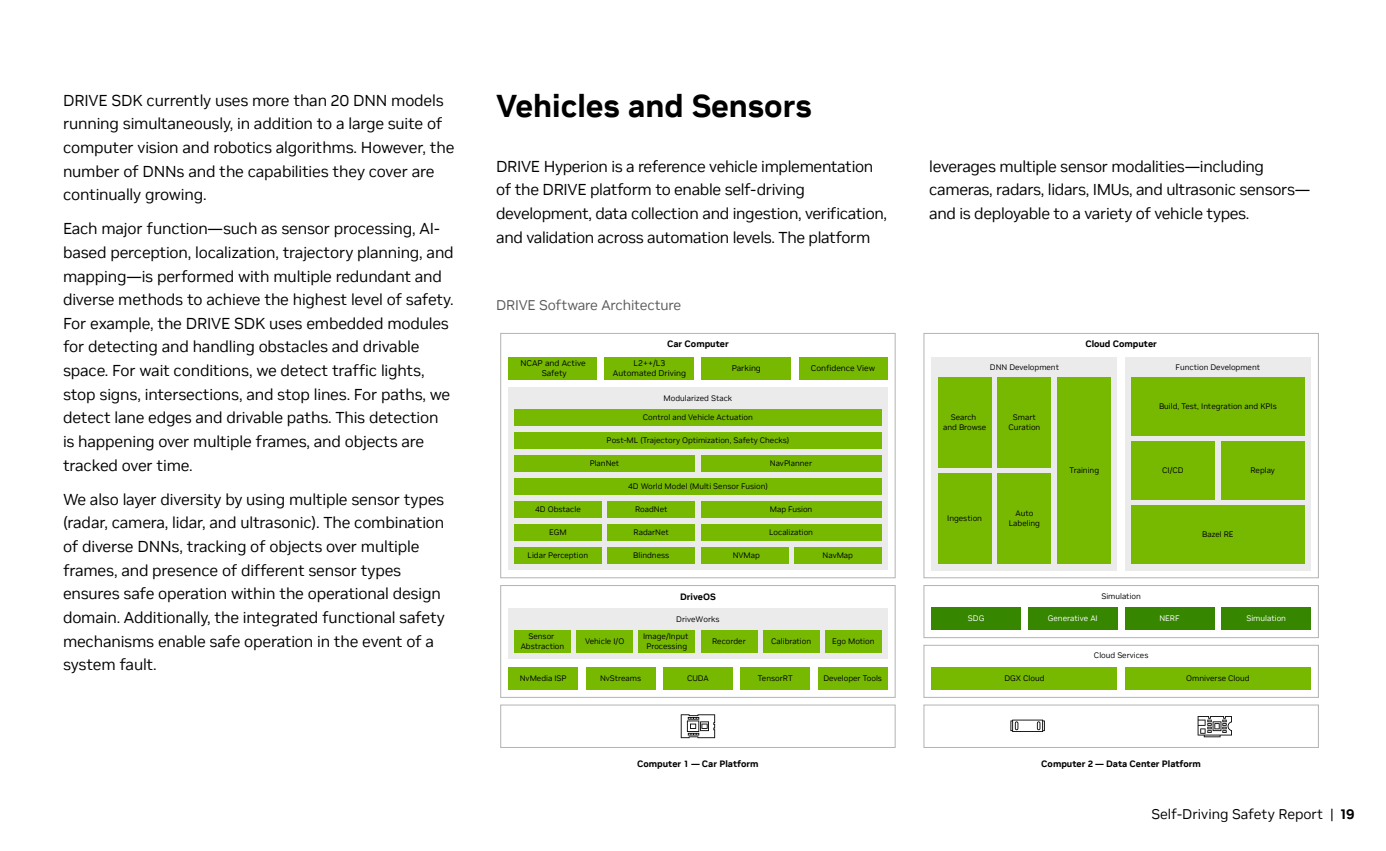
<style>
.page{position:relative;width:1386px;height:851px;background:#fff}
.page>*{position:absolute;margin:0;border:0;box-sizing:border-box;transform-origin:0 0}
.H2___large_space_after{font:700 31.5px "NVIDIA Sans";color:#000}
.Body_Beauty_-_Copy_Text_-__9{font:15.75px/23.6px "NVIDIA Sans";letter-spacing:-.01em;color:#000}
.t1{font:14px "NVIDIA Sans";color:#000}
.t2{font:14px "NVIDIA Sans";letter-spacing:-.01em;color:#59595c}
.t3{font:700 9.1px "NVIDIA Sans";color:#000}
.t4{font:8.22px/10px "NVIDIA Sans";color:#000;text-align:center}
.t5{font:8.05px/9.6px "NVIDIA Sans";color:#000;text-align:center}
.t6{font:8.05px "NVIDIA Sans";color:#fff}
.s1{font-weight:700}
</style>
<div class="page">
<div style="left:924px;top:704px;width:395px;height:43px;border:1px solid #b3b3b3"></div>
<div style="left:932px;top:357px;width:185px;height:213px;background:#ebebeb"></div>
<div style="left:1125px;top:357px;width:186px;height:213px;background:#ebebeb"></div>
<div style="left:938px;top:377px;width:53px;height:90px;background:#76b900"></div>
<div style="left:998px;top:377px;width:53px;height:90px;background:#76b900"></div>
<div style="left:998px;top:474px;width:53px;height:90px;background:#76b900"></div>
<div style="left:938px;top:474px;width:53px;height:90px;background:#76b900"></div>
<div style="left:1057px;top:377px;width:54px;height:187px;background:#76b900"></div>
<div style="left:1131px;top:506px;width:174px;height:58px;background:#76b900"></div>
<div style="left:1131px;top:377px;width:174px;height:58px;background:#76b900"></div>
<div style="left:1221px;top:441px;width:84px;height:59px;background:#76b900"></div>
<div style="left:1131px;top:441px;width:84px;height:59px;background:#76b900"></div>
<div style="left:924px;top:333px;width:395px;height:245px;border:1px solid #b3b3b3"></div>
<div style="left:924px;top:585px;width:395px;height:52px;border:1px solid #b3b3b3"></div>
<div style="left:932px;top:607px;width:89px;height:23px;background:#368600"></div>
<div style="left:1028px;top:607px;width:89px;height:23px;background:#368600"></div>
<div style="left:1125px;top:607px;width:89px;height:23px;background:#368600"></div>
<div style="left:1222px;top:607px;width:89px;height:23px;background:#368600"></div>
<div style="left:924px;top:645px;width:395px;height:52px;border:1px solid #b3b3b3"></div>
<div style="left:932px;top:666px;width:185px;height:23px;background:#76b900"></div>
<div style="left:1125px;top:666px;width:186px;height:23px;background:#76b900"></div>
<div style="left:501px;top:333px;width:394px;height:245px;border:1px solid #b3b3b3"></div>
<div style="left:508px;top:388px;width:380px;height:182px;background:#ebebeb"></div>
<div style="left:501px;top:585px;width:394px;height:112px;border:1px solid #b3b3b3"></div>
<div style="left:501px;top:704px;width:394px;height:43px;border:1px solid #b3b3b3"></div>
<div style="left:702px;top:357px;width:89px;height:23px;background:#76b900"></div>
<div style="left:508px;top:357px;width:89px;height:23px;background:#76b900"></div>
<div style="left:605px;top:357px;width:89px;height:23px;background:#76b900"></div>
<div style="left:799px;top:357px;width:89px;height:23px;background:#76b900"></div>
<div style="left:514px;top:409px;width:368px;height:16px;background:#76b900"></div>
<div style="left:514px;top:432px;width:368px;height:16px;background:#76b900"></div>
<div style="left:514px;top:478px;width:368px;height:16px;background:#76b900"></div>
<div style="left:608px;top:501px;width:87px;height:16px;background:#76b900"></div>
<div style="left:514px;top:501px;width:88px;height:16px;background:#76b900"></div>
<div style="left:608px;top:523px;width:87px;height:17px;background:#76b900"></div>
<div style="left:514px;top:523px;width:88px;height:17px;background:#76b900"></div>
<div style="left:794px;top:546px;width:88px;height:17px;background:#76b900"></div>
<div style="left:701px;top:546px;width:87px;height:17px;background:#76b900"></div>
<div style="left:608px;top:546px;width:87px;height:17px;background:#76b900"></div>
<div style="left:514px;top:546px;width:88px;height:17px;background:#76b900"></div>
<div style="left:701px;top:455px;width:181px;height:16px;background:#76b900"></div>
<div style="left:514px;top:455px;width:181px;height:16px;background:#76b900"></div>
<div style="left:508px;top:608px;width:380px;height:51px;background:#ebebeb"></div>
<div style="left:515px;top:630px;width:56px;height:23px;background:#76b900"></div>
<div style="left:508px;top:666px;width:70px;height:23px;background:#76b900"></div>
<div style="left:586px;top:666px;width:69px;height:23px;background:#76b900"></div>
<div style="left:663px;top:666px;width:70px;height:23px;background:#76b900"></div>
<div style="left:740px;top:666px;width:70px;height:23px;background:#76b900"></div>
<div style="left:818px;top:666px;width:70px;height:23px;background:#76b900"></div>
<div style="left:577px;top:630px;width:56px;height:23px;background:#76b900"></div>
<div style="left:639px;top:630px;width:56px;height:23px;background:#76b900"></div>
<div style="left:701px;top:630px;width:56px;height:23px;background:#76b900"></div>
<div style="left:763px;top:630px;width:56px;height:23px;background:#76b900"></div>
<div style="left:825px;top:630px;width:56px;height:23px;background:#76b900"></div>
<div style="left:701px;top:501px;width:181px;height:16px;background:#76b900"></div>
<div style="left:701px;top:523px;width:181px;height:17px;background:#76b900"></div>
<svg style="left:1198px;top:716px;width:34px;height:21px"></svg>
<svg style="left:1010px;top:719px;width:35px;height:13px"></svg>
<svg style="left:681px;top:714px;width:34px;height:24px"></svg>
<p class="Body_Beauty_-_Copy_Text_-__9" style="left:63px;top:88px;width:393px">DRIVE SDK currently uses more than 20 DNN models running simultaneously, in addition to a large suite of computer vision and robotics algorithms. However, the number of DNNs and the capabilities they cover are continually growing.</p>
<p class="Body_Beauty_-_Copy_Text_-__9" style="left:63px;top:217px;width:392px">Each major function—such as sensor processing, AI&shy;based perception, localization, trajectory planning, and mapping—is performed with multiple redundant and diverse methods to achieve the highest level of safety.<br>For example, the DRIVE SDK uses embedded modules for detecting and handling obstacles and drivable space. For wait conditions, we detect traffic lights, stop signs, intersections, and stop lines. For paths, we detect lane edges and drivable paths. This detection is happening over multiple frames, and objects are tracked over time.</p>
<p class="Body_Beauty_-_Copy_Text_-__9" style="left:63px;top:487px;width:383px">We also layer diversity by using multiple sensor types (radar, camera, lidar, and ultrasonic). The combination of diverse DNNs, tracking of objects over multiple frames, and presence of different sensor types ensures safe operation within the operational design domain. Additionally, the integrated functional safety mechanisms enable safe operation in the event of a system fault.</p>
<p class="H2___large_space_after" style="left:496px;top:86px;width:317px">Vehicles and Sensors</p>
<p class="Body_Beauty_-_Copy_Text_-__9" style="left:496px;top:154px;width:392px">DRIVE Hyperion is a reference vehicle implementation of the DRIVE platform to enable self-driving development, data collection and ingestion, verification, and validation across automation levels. The platform</p>
<p class="Body_Beauty_-_Copy_Text_-__9" style="left:929px;top:154px;width:382px">leverages multiple sensor modalities—including cameras, radars, lidars, IMUs, and ultrasonic sensors— and is deployable to a variety of vehicle types.</p>
<p class="t2" style="left:496px;top:297px;width:187px">DRIVE Software Architecture</p>
<p class="t3" style="left:667px;top:338px;width:63px">Car Computer</p>
<p class="t4" style="left:520px;top:358px;width:67px">NCAP and Active<br>Safety</p>
<p class="t4" style="left:613px;top:358px;width:75px">L2++/L3<br>Automated Driving</p>
<p class="t4" style="left:811px;top:363px;width:66px">Confidence View</p>
<p class="t5" style="left:643px;top:412px;width:112px">Control and Vehicle Actuation</p>
<p class="t4" style="left:732px;top:363px;width:31px">Parking</p>
<p class="t5" style="left:664px;top:393px;width:70px">Modularized Stack</p>
<p class="t5" style="left:607px;top:435px;width:184px">Post-ML (Trajectory Optimization, Safety Checks)</p>
<p class="t5" style="left:590px;top:458px;width:31px">PlanNet</p>
<p class="t5" style="left:770px;top:458px;width:44px">NavPlanner</p>
<p class="t5" style="left:628px;top:481px;width:141px">4D World Model (Multi Sensor Fusion)</p>
<p class="t5" style="left:535px;top:504px;width:47px">4D Obstacle</p>
<p class="t5" style="left:635px;top:504px;width:34px">RoadNet</p>
<p class="t5" style="left:549px;top:527px;width:19px">EGM</p>
<p class="t5" style="left:634px;top:527px;width:37px">RadarNet</p>
<p class="t5" style="left:528px;top:550px;width:62px">Lidar Perception</p>
<p class="t5" style="left:633px;top:550px;width:37px">Blindness</p>
<p class="t5" style="left:823px;top:550px;width:32px">NavMap</p>
<p class="t5" style="left:770px;top:504px;width:44px">Map Fusion</p>
<p class="t5" style="left:769px;top:527px;width:45px">Localization</p>
<p class="t5" style="left:733px;top:550px;width:29px">NVMap</p>
<p class="t3" style="left:680px;top:591px;width:37px">DriveOS</p>
<p class="t5" style="left:676px;top:614px;width:45px">DriveWorks</p>
<p class="t5" style="left:521px;top:631px;width:45px">Sensor<br>Abstraction</p>
<p class="t5" style="left:585px;top:636px;width:41px">Vehicle I/O</p>
<p class="t5" style="left:643px;top:631px;width:47px">Image/Input<br>Processing</p>
<p class="t5" style="left:712px;top:636px;width:35px">Recorder</p>
<p class="t5" style="left:771px;top:636px;width:42px">Calibration</p>
<p class="t5" style="left:832px;top:636px;width:44px">Ego Motion</p>
<p class="t5" style="left:520px;top:673px;width:48px">NvMedia ISP</p>
<p class="t5" style="left:600px;top:673px;width:43px">NvStreams</p>
<p class="t5" style="left:687px;top:673px;width:23px">CUDA</p>
<p class="t5" style="left:758px;top:673px;width:36px">TensorRT</p>
<p class="t5" style="left:823px;top:673px;width:60px">Developer Tools</p>
<p class="t3" style="left:1085px;top:338px;width:73px">Cloud Computer</p>
<p class="t5" style="left:990px;top:362px;width:71px">DNN Development</p>
<p class="t5" style="left:1176px;top:362px;width:86px">Function Development</p>
<p class="t5" style="left:943px;top:412px;width:45px">Search<br>and Browse</p>
<p class="t5" style="left:1009px;top:412px;width:33px">Smart<br>Curation</p>
<p class="t5" style="left:947px;top:513px;width:36px">Ingestion</p>
<p class="t5" style="left:1009px;top:509px;width:33px">Auto<br>Labeling</p>
<p class="t5" style="left:1070px;top:465px;width:31px">Training</p>
<p class="t5" style="left:1159px;top:401px;width:119px">Build, Test, Integration and KPIs</p>
<p class="t5" style="left:1162px;top:465px;width:23px">CI/CD</p>
<p class="t5" style="left:1251px;top:465px;width:26px">Replay</p>
<p class="t5" style="left:1101px;top:591px;width:41px">Simulation</p>
<p class="t5" style="left:1202px;top:529px;width:33px">Bazel RE</p>
<p class="t6" style="left:968px;top:613px;width:18px">SDG</p>
<p class="t6" style="left:1048px;top:613px;width:51px">Generative AI</p>
<p class="t6" style="left:1159px;top:613px;width:22px">NERF</p>
<p class="t6" style="left:1246px;top:613px;width:41px">Simulation</p>
<p class="t5" style="left:1094px;top:650px;width:56px">Cloud Services</p>
<p class="t5" style="left:1004px;top:673px;width:42px">DGX Cloud</p>
<p class="t5" style="left:1186px;top:673px;width:65px">Omniverse Cloud</p>
<p class="t3" style="left:637px;top:758px;width:123px">Computer 1 — Car Platform</p>
<p class="t3" style="left:1041px;top:758px;width:161px">Computer 2 — Data Center Platform</p>
<p class="t1" style="left:1152px;top:806px;width:204px">Self-Driving Safety Report | <span class="s1">19</span></p>
</div>
